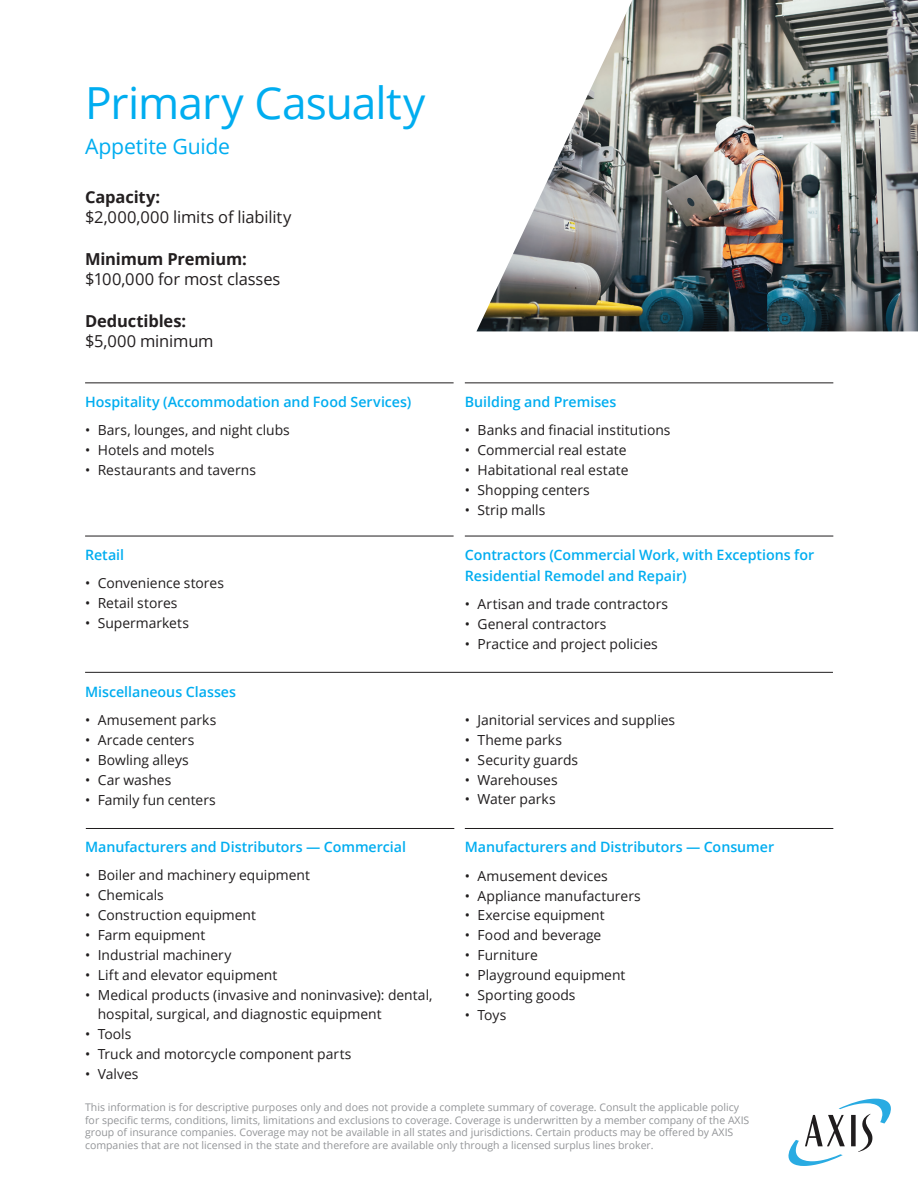
<style>
.page{position:relative;width:918px;height:1188px;background:#fff}
.page>*{position:absolute;margin:0;border:0;box-sizing:border-box;transform-origin:0 0}
.Titles{font:44.25px "Open Sans";letter-spacing:-.02em;color:#00adf0}
.Titles-2{font:21.3px "Open Sans";letter-spacing:-.01em;color:#00adf0}
.Titles-3{font:16.5px/20.7px "Open Sans";letter-spacing:-.01em;color:#231f20}
.t1{font:600 14.25px/21px "Open Sans";color:#00adf0}
.t2{font:13.8px/19.8px "Open Sans";color:#201d1e}
.t3{font:10.5px/12.6px "Open Sans";color:#939598}
.s1{font-weight:700}
</style>
<div class="page">
<img style="left:476px;top:0;width:442px;height:331px">
<hr style="left:85px;top:672px;width:748px;height:1px;background:#201d1e">
<hr style="left:86px;top:828px;width:368px;height:1px;background:#201d1e">
<hr style="left:85px;top:383px;width:369px;height:1px;background:#201d1e">
<hr style="left:465px;top:383px;width:368px;height:1px;background:#201d1e">
<hr style="left:85px;top:536px;width:369px;height:1px;background:#201d1e">
<hr style="left:465px;top:536px;width:368px;height:1px;background:#201d1e">
<hr style="left:465px;top:828px;width:368px;height:1px;background:#201d1e">
<svg style="left:788px;top:1099px;width:103px;height:67px"></svg>
<p class="Titles" style="left:85px;top:73px;width:342px">Primary Casualty</p>
<p class="Titles-2" style="left:85px;top:132px;width:147px">Appetite Guide</p>
<p class="Titles-3" style="left:85px;top:186px;width:208px"><span class="s1">Capacity:<br></span>$2,000,000 limits of liability</p>
<p class="Titles-3" style="left:85px;top:248px;width:197px"><span class="s1">Minimum Premium: </span>$100,000 for most classes</p>
<p class="Titles-3" style="left:85px;top:310px;width:130px"><span class="s1">Deductibles: </span>$5,000 minimum</p>
<p class="t1" style="left:85px;top:391px;width:328px">Hospitality (Accommodation and Food Services)</p>
<p class="t2" style="left:85px;top:420px;width:206px">• Bars, lounges, and night clubs</p>
<p class="t2" style="left:85px;top:440px;width:131px">• Hotels and motels</p>
<p class="t2" style="left:85px;top:460px;width:172px">• Restaurants and taverns</p>
<p class="t1" style="left:85px;top:544px;width:41px">Retail</p>
<p class="t2" style="left:85px;top:573px;width:140px">• Convenience stores</p>
<p class="t2" style="left:85px;top:593px;width:94px">• Retail stores</p>
<p class="t2" style="left:85px;top:613px;width:105px">• Supermarkets</p>
<p class="t1" style="left:85px;top:681px;width:153px">Miscellaneous Classes</p>
<p class="t2" style="left:85px;top:710px;width:133px">• Amusement parks</p>
<p class="t2" style="left:85px;top:730px;width:111px">• Arcade centers</p>
<p class="t2" style="left:85px;top:750px;width:105px">• Bowling alleys</p>
<p class="t2" style="left:85px;top:770px;width:88px">• Car washes</p>
<p class="t2" style="left:85px;top:789px;width:132px">• Family fun centers</p>
<p class="t1" style="left:85px;top:836px;width:322px">Manufacturers and Distributors — Commercial</p>
<p class="t2" style="left:85px;top:865px;width:226px">• Boiler and machinery equipment</p>
<p class="t2" style="left:85px;top:885px;width:80px">• Chemicals</p>
<p class="t2" style="left:85px;top:905px;width:173px">• Construction equipment</p>
<p class="t2" style="left:85px;top:925px;width:122px">• Farm equipment</p>
<p class="t2" style="left:85px;top:945px;width:148px">• Industrial machinery</p>
<p class="t2" style="left:85px;top:964px;width:194px">• Lift and elevator equipment</p>
<p class="t2" style="left:98px;top:984px;width:336px;text-indent:-13px">• Medical products (invasive and noninvasive): dental, hospital, surgical, and diagnostic equipment</p>
<p class="t2" style="left:85px;top:1024px;width:48px">• Tools</p>
<p class="t2" style="left:85px;top:1044px;width:268px">• Truck and motorcycle component parts</p>
<p class="t2" style="left:85px;top:1064px;width:55px">• Valves</p>
<p class="t1" style="left:465px;top:391px;width:153px">Building and Premises</p>
<p class="t2" style="left:465px;top:420px;width:207px">• Banks and finacial institutions</p>
<p class="t2" style="left:465px;top:440px;width:163px">• Commercial real estate</p>
<p class="t2" style="left:465px;top:460px;width:165px">• Habitational real estate</p>
<p class="t2" style="left:465px;top:479px;width:127px">• Shopping centers</p>
<p class="t2" style="left:465px;top:499px;width:82px">• Strip malls</p>
<p class="t1" style="left:465px;top:544px;width:351px">Contractors (Commercial Work, with Exceptions for<br>Residential Remodel and Repair)</p>
<p class="t2" style="left:465px;top:594px;width:205px">• Artisan and trade contractors</p>
<p class="t2" style="left:465px;top:614px;width:143px">• General contractors</p>
<p class="t2" style="left:465px;top:634px;width:195px">• Practice and project policies</p>
<p class="t2" style="left:465px;top:710px;width:212px">• Janitorial services and supplies</p>
<p class="t2" style="left:465px;top:730px;width:99px">• Theme parks</p>
<p class="t2" style="left:465px;top:749px;width:115px">• Security guards</p>
<p class="t2" style="left:465px;top:769px;width:94px">• Warehouses</p>
<p class="t2" style="left:465px;top:789px;width:92px">• Water parks</p>
<p class="t1" style="left:465px;top:836px;width:311px">Manufacturers and Distributors — Consumer</p>
<p class="t2" style="left:465px;top:865px;width:145px">• Amusement devices</p>
<p class="t2" style="left:465px;top:885px;width:178px">• Appliance manufacturers</p>
<p class="t2" style="left:465px;top:905px;width:141px">• Exercise equipment</p>
<p class="t2" style="left:465px;top:925px;width:138px">• Food and beverage</p>
<p class="t2" style="left:465px;top:945px;width:75px">• Furniture</p>
<p class="t2" style="left:465px;top:965px;width:162px">• Playground equipment</p>
<p class="t2" style="left:465px;top:985px;width:112px">• Sporting goods</p>
<p class="t2" style="left:465px;top:1005px;width:43px">• Toys</p>
<p class="t3" style="left:85px;top:1101px;width:666px">This information is for descriptive purposes only and does not provide a complete summary of coverage. Consult the applicable policy for specific terms, conditions, limits, limitations and exclusions to coverage. Coverage is underwritten by a member company of the AXIS group of insurance companies. Coverage may not be available in all states and jurisdictions. Certain products may be offered by AXIS companies that are not licensed in the state and therefore are available only through a licensed surplus lines broker.</p>
</div>
